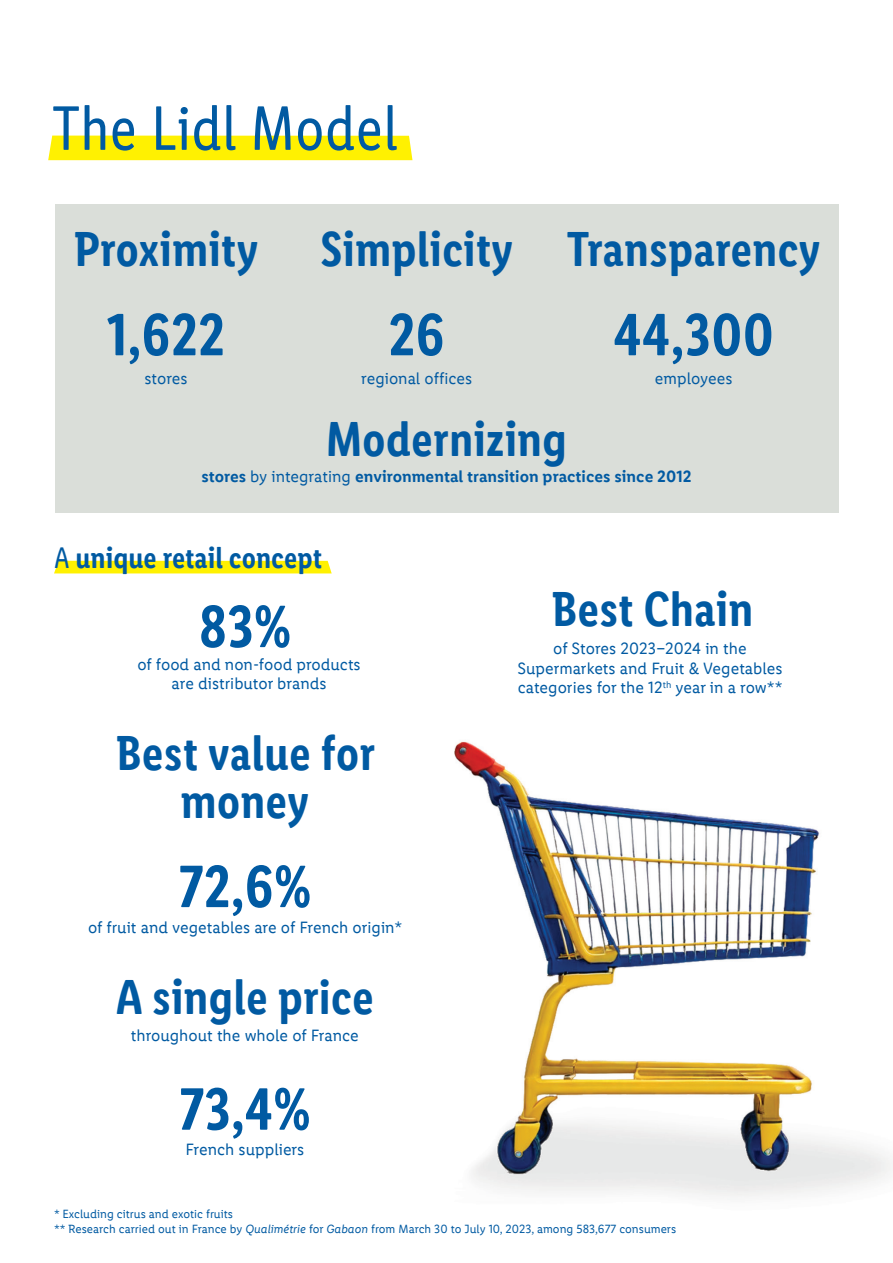
<style>
.page{position:relative;width:893px;height:1263px;background:#fff}
.page>*{position:absolute;margin:0;border:0;box-sizing:border-box;transform-origin:0 0}
.t1{font:63px "Lidl Font Cond Pro";color:#015aa2}
.t2{font:600 60px "Lidl Font Cond Pro";color:#015aa2}
.t3{font:600 49.5px/48px "Lidl Font Cond Pro";color:#015aa2;text-align:center}
.t4{font:600 30px "Lidl Font Cond Pro";color:#015aa2}
.t5{font:16.5px/19.8px "Lidl Font Pro";color:#015aa2;text-align:center}
.t6{font:600 16.5px "Lidl Font Pro";color:#015aa2}
.t7{font:12px/14.4px "Lidl Font Pro";color:#015aa2}
.s1{font-weight:400}
.s2{font-style:italic}
</style>
<div class="page">
<div style="left:55px;top:204px;width:784px;height:308px;background:#daded9"></div>
<div style="left:48px;top:136px;width:364px;height:24px;background:#fff101"></div>
<div style="left:54px;top:561px;width:278px;height:12px;background:#fff101"></div>
<img style="left:455px;top:741px;width:438px;height:456px">
<h1 class="t1" style="left:52px;top:92px;width:347px">The Lidl Model</h1>
<h3 class="t3" style="left:74px;top:224px;width:186px">Proximity</h3>
<h3 class="t3" style="left:567px;top:224px;width:255px">Transparency</h3>
<h3 class="t3" style="left:320px;top:224px;width:195px">Simplicity</h3>
<h2 class="t2" style="left:107px;top:299px;width:120px">1,622</h2>
<p class="t5" style="left:144px;top:369px;width:45px">stores</p>
<h2 class="t2" style="left:388px;top:299px;width:58px">26</h2>
<p class="t5" style="left:361px;top:369px;width:112px">regional offices</p>
<h2 class="t2" style="left:613px;top:299px;width:162px">44,300</h2>
<p class="t5" style="left:655px;top:369px;width:79px">employees</p>
<h3 class="t3" style="left:326px;top:415px;width:243px">Modernizing</h3>
<p class="t6" style="left:201px;top:467px;width:492px">stores <span class="s1">by integrating</span> environmental transition practices since 2012</p>
<h3 class="t4" style="left:54px;top:540px;width:270px"><span class="s1">A</span> unique retail concept</h3>
<h2 class="t2" style="left:199px;top:591px;width:94px">83%</h2>
<p class="t5" style="left:137px;top:654px;width:225px">of food and non-food products are distributor brands</p>
<h3 class="t3" style="left:116px;top:729px;width:261px">Best value for money</h3>
<h2 class="t2" style="left:179px;top:851px;width:134px">72,6%</h2>
<p class="t5" style="left:88px;top:917px;width:316px">of fruit and vegetables are of French origin*</p>
<h3 class="t3" style="left:116px;top:973px;width:260px">A single price</h3>
<p class="t5" style="left:131px;top:1026px;width:229px">throughout the whole of France</p>
<h2 class="t2" style="left:179px;top:1073px;width:133px">73,4%</h2>
<p class="t5" style="left:185px;top:1140px;width:120px">French suppliers</p>
<h3 class="t3" style="left:551px;top:585px;width:204px">Best Chain</h3>
<p class="t5" style="left:517px;top:638px;width:267px">of Stores 2023–2024 in the<br>Supermarkets and Fruit &amp; Vegetables categories for the 12<sup>th</sup> year in a row**</p>
<p class="t7" style="left:54px;top:1207px;width:624px">* Excluding citrus and exotic fruits<br>** Research carried out in France by <span class="s2">Qualimétrie</span> for <span class="s2">Gabaon</span> from March 30 to July 10, 2023, among 583,677 consumers</p>
</div>
